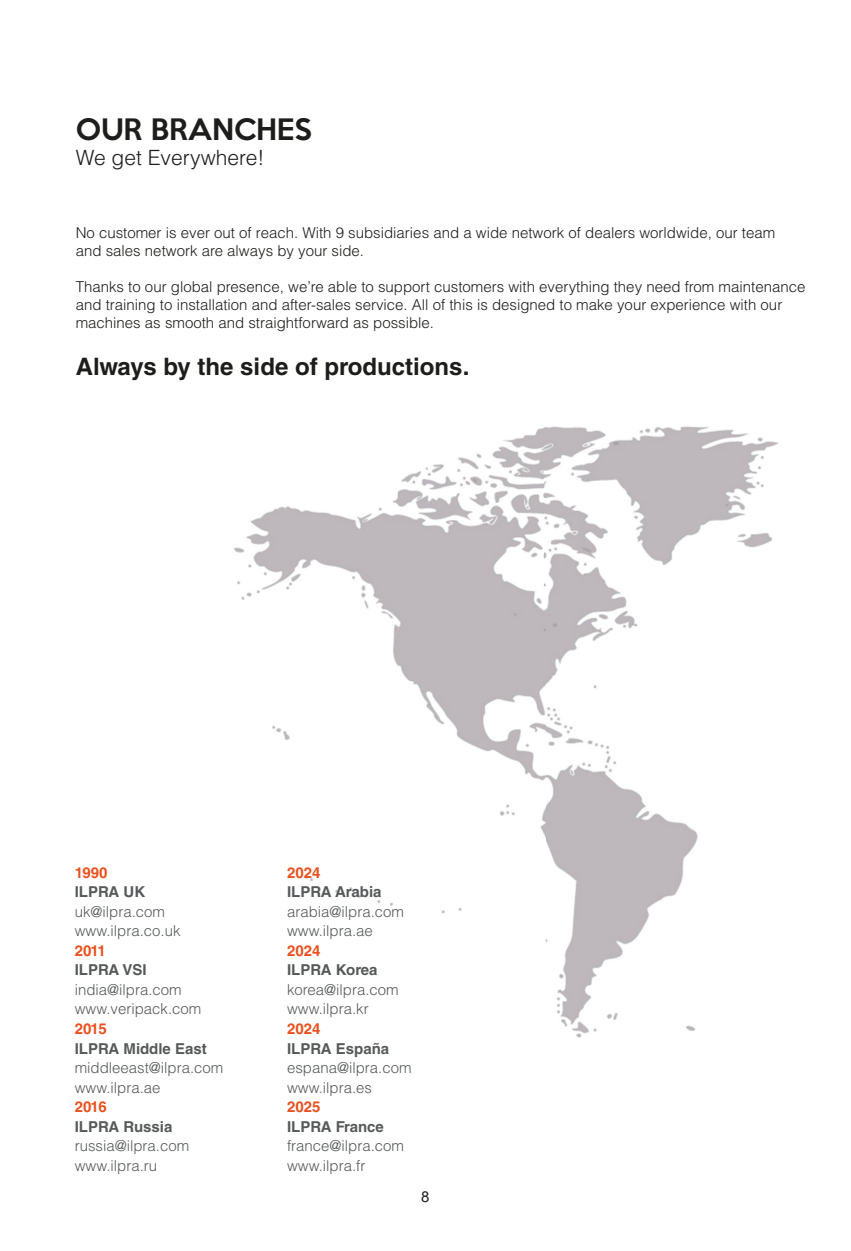
<style>
.page{position:relative;width:851px;height:1251px;background:#fff}
.page>*{position:absolute;margin:0;border:0;box-sizing:border-box;transform-origin:0 0}
.t1{font:500 27px "Keep Calm";color:#1d1d1b}
.t2{font:700 24px "Helvetica LT Std";color:#1d1d1b}
.t3{font:300 21px "Helvetica LT Std";color:#1d1d1b}
.t4{font:300 15px/18px "Helvetica LT Std";color:#1d1d1b}
.t5{font:300 15px/19.5px "Helvetica LT Std";color:#56595a}
.t6{font:700 15px "Helvetica LT Std";color:#56595a}
.t7{font:700 15px "Helvetica LT Std";color:#e9511e}
.t8{font:15px "Arial";color:#1d1d1b}
</style>
<div class="page">
<img style="left:234px;top:426px;width:545px;height:612px">
<h1 class="t1" style="left:76px;top:106px;width:237px">OUR BRANCHES</h1>
<h3 class="t3" style="left:76px;top:144px;width:190px">We get Everywhere!</h3>
<p class="t4" style="left:76px;top:223px;width:701px">No customer is ever out of reach. With 9 subsidiaries and a wide network of dealers worldwide, our team and sales network are always by your side.</p>
<p class="t4" style="left:76px;top:277px;width:731px">Thanks to our global presence, we’re able to support customers with everything they need from maintenance and training to installation and after-sales service. All of this is designed to make your experience with our machines as smooth and straightforward as possible.</p>
<h2 class="t2" style="left:76px;top:352px;width:395px">Always by the side of productions.</h2>
<p class="t7" style="left:75px;top:863px;width:34px">1990</p>
<p class="t6" style="left:75px;top:882px;width:72px">ILPRA UK</p>
<p class="t5" style="left:75px;top:901px;width:107px">uk@ilpra.com www.ilpra.co.uk</p>
<p class="t7" style="left:75px;top:941px;width:33px">2011</p>
<p class="t6" style="left:75px;top:960px;width:73px">ILPRA VSI</p>
<p class="t5" style="left:75px;top:979px;width:128px">india@ilpra.com www.veripack.com</p>
<p class="t7" style="left:75px;top:1019px;width:34px">2015</p>
<p class="t6" style="left:75px;top:1038px;width:134px">ILPRA Middle East</p>
<p class="t5" style="left:75px;top:1057px;width:150px">middleeast@ilpra.com www.ilpra.ae</p>
<p class="t7" style="left:75px;top:1097px;width:34px">2016</p>
<p class="t6" style="left:75px;top:1116px;width:99px">ILPRA Russia</p>
<p class="t5" style="left:75px;top:1135px;width:116px">russia@ilpra.com www.ilpra.ru</p>
<p class="t7" style="left:287px;top:863px;width:35px">2024</p>
<p class="t6" style="left:287px;top:882px;width:96px">ILPRA Arabia</p>
<p class="t5" style="left:287px;top:901px;width:119px">arabia@ilpra.com www.ilpra.ae</p>
<p class="t7" style="left:287px;top:941px;width:35px">2024</p>
<p class="t6" style="left:287px;top:960px;width:92px">ILPRA Korea</p>
<p class="t5" style="left:287px;top:979px;width:113px">korea@ilpra.com www.ilpra.kr</p>
<p class="t7" style="left:287px;top:1019px;width:35px">2024</p>
<p class="t6" style="left:287px;top:1038px;width:104px">ILPRA España</p>
<p class="t5" style="left:287px;top:1057px;width:126px">espana@ilpra.com www.ilpra.es</p>
<p class="t7" style="left:287px;top:1097px;width:35px">2025</p>
<p class="t6" style="left:287px;top:1116px;width:98px">ILPRA France</p>
<p class="t5" style="left:287px;top:1135px;width:119px">france@ilpra.com www.ilpra.fr</p>
<p class="t8" style="left:421px;top:1186px;width:10px">8</p>
</div>
